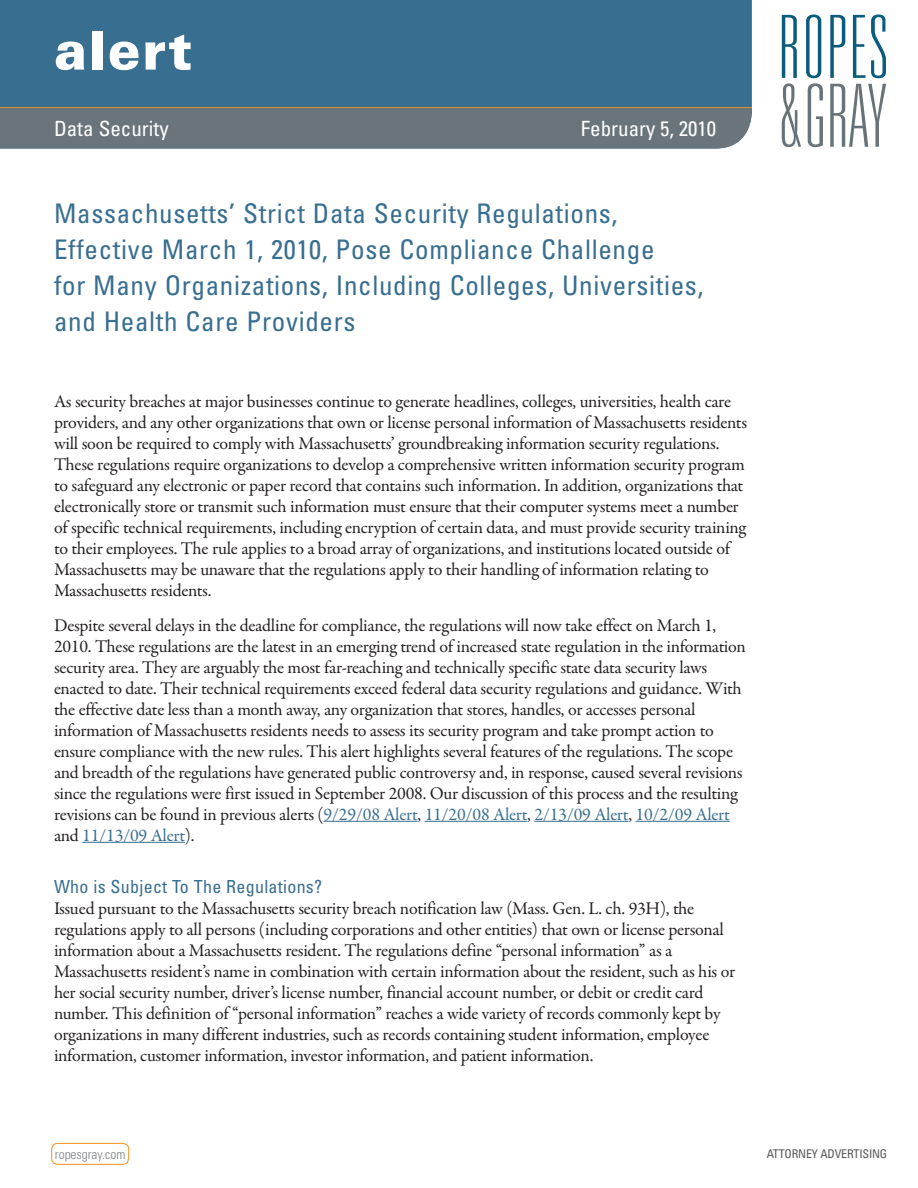
<style>
.page{position:relative;width:918px;height:1188px;background:#fff}
.page>*{position:absolute;margin:0;border:0;box-sizing:border-box;transform-origin:0 0}
.CLIENT_ALERT_TITLE{font:900 54px "Univers LT Std";letter-spacing:.025em;color:#fff}
.Headline{font:condensed 27px/36px "Univers LT Std";letter-spacing:.025em;color:#386e8f}
.DATE{font:condensed 21px "Univers LT Std";color:#fff}
.Practice_Group_Name{font:condensed 21px "Univers LT Std";color:#fff}
.Body{font:18px/21px "Garamond Premr Pro";letter-spacing:-.02em;color:#231f20}
.Subhead{font:condensed 18px "Univers LT Std";letter-spacing:.015em;color:#386e8f}
.t1{font:300 condensed 13.5px "Univers LT Std";color:#808285}
.Body-2{font:condensed 12px "Univers LT Std";letter-spacing:-.015em;color:#57585a}
.s1{color:#386e8f}
</style>
<div class="page">
<div style="left:0;top:0;width:752px;height:109px;background:#386e8f"></div>
<div style="left:0;top:109px;width:752px;height:39px;background:#6a747b"></div>
<hr style="left:0;top:107px;width:752px;height:1px;background:#f6911e">
<svg style="left:830px;top:15px;width:15px;height:63px"></svg>
<svg style="left:853px;top:15px;width:12px;height:63px"></svg>
<svg style="left:871px;top:15px;width:15px;height:63px"></svg>
<svg style="left:782px;top:15px;width:41px;height:132px"></svg>
<svg style="left:830px;top:84px;width:56px;height:63px"></svg>
<div style="left:51px;top:1143px;width:78px;height:22px;border:1px solid #f6911e;border-radius:6px"></div>
<hr style="left:323px;top:821px;width:95px;height:1px;background:#386e8f">
<hr style="left:425px;top:821px;width:102px;height:1px;background:#386e8f">
<hr style="left:534px;top:821px;width:94px;height:1px;background:#386e8f">
<hr style="left:636px;top:821px;width:94px;height:1px;background:#386e8f">
<hr style="left:82px;top:842px;width:103px;height:1px;background:#386e8f">
<p class="CLIENT_ALERT_TITLE" style="left:54px;top:16px;width:140px">alert</p>
<p class="Practice_Group_Name" style="left:54px;top:116px;width:116px">Data Security</p>
<p class="DATE" style="left:581px;top:116px;width:137px">February 5, 2010</p>
<p class="Headline" style="left:54px;top:195px;width:565px">Massachusetts’ Strict Data Security Regulations,</p>
<p class="Headline" style="left:54px;top:231px;width:602px">Effective March 1, 2010, Pose Compliance Challenge</p>
<p class="Headline" style="left:54px;top:267px;width:651px">for Many Organizations, Including Colleges, Universities, and Health Care Providers</p>
<p class="Body" style="left:54px;top:391px;width:695px">As security breaches at major businesses continue to generate headlines, colleges, universities, health care providers, and any other organizations that own or license personal information of Massachusetts residents will soon be required to comply with Massachusetts’ groundbreaking information security regulations.<br>These regulations require organizations to develop a comprehensive written information security program to safeguard any electronic or paper record that contains such information. In addition, organizations that electronically store or transmit such information must ensure that their computer systems meet a number of specific technical requirements, including encryption of certain data, and must provide security training to their employees. The rule applies to a broad array of organizations, and institutions located outside of Massachusetts may be unaware that the regulations apply to their handling of information relating to Massachusetts residents.</p>
<p class="Body" style="left:54px;top:615px;width:693px">Despite several delays in the deadline for compliance, the regulations will now take effect on March 1, 2010. These regulations are the latest in an emerging trend of increased state regulation in the information security area. They are arguably the most far-reaching and technically specific state data security laws enacted to date. Their technical requirements exceed federal data security regulations and guidance. With the effective date less than a month away, any organization that stores, handles, or accesses personal information of Massachusetts residents needs to assess its security program and take prompt action to ensure compliance with the new rules. This alert highlights several features of the regulations. The scope and breadth of the regulations have generated public controversy and, in response, caused several revisions since the regulations were first issued in September 2008. Our discussion of this process and the resulting revisions can be found in previous alerts (<span class="s1">9/29/08 Alert</span>, <span class="s1">11/20/08 Alert</span>, <span class="s1">2/13/09 Alert</span>, <span class="s1">10/2/09 Alert </span>and <span class="s1">11/13/09 Alert</span>).</p>
<p class="Subhead" style="left:54px;top:875px;width:270px">Who is Subject To The Regulations?</p>
<p class="Body" style="left:54px;top:898px;width:683px">Issued pursuant to the Massachusetts security breach notification law (Mass. Gen. L. ch. 93H), the regulations apply to all persons (including corporations and other entities) that own or license personal information about a Massachusetts resident. The regulations define “personal information” as a Massachusetts resident’s name in combination with certain information about the resident, such as his or her social security number, driver’s license number, financial account number, or debit or credit card number. This definition of “personal information” reaches a wide variety of records commonly kept by organizations in many different industries, such as records containing student information, employee information, customer information, investor information, and patient information.</p>
<p class="t1" style="left:55px;top:1146px;width:72px">ropesgray.com</p>
<p class="Body-2" style="left:767px;top:1147px;width:122px">ATTORNEY ADVERTISING</p>
</div>
